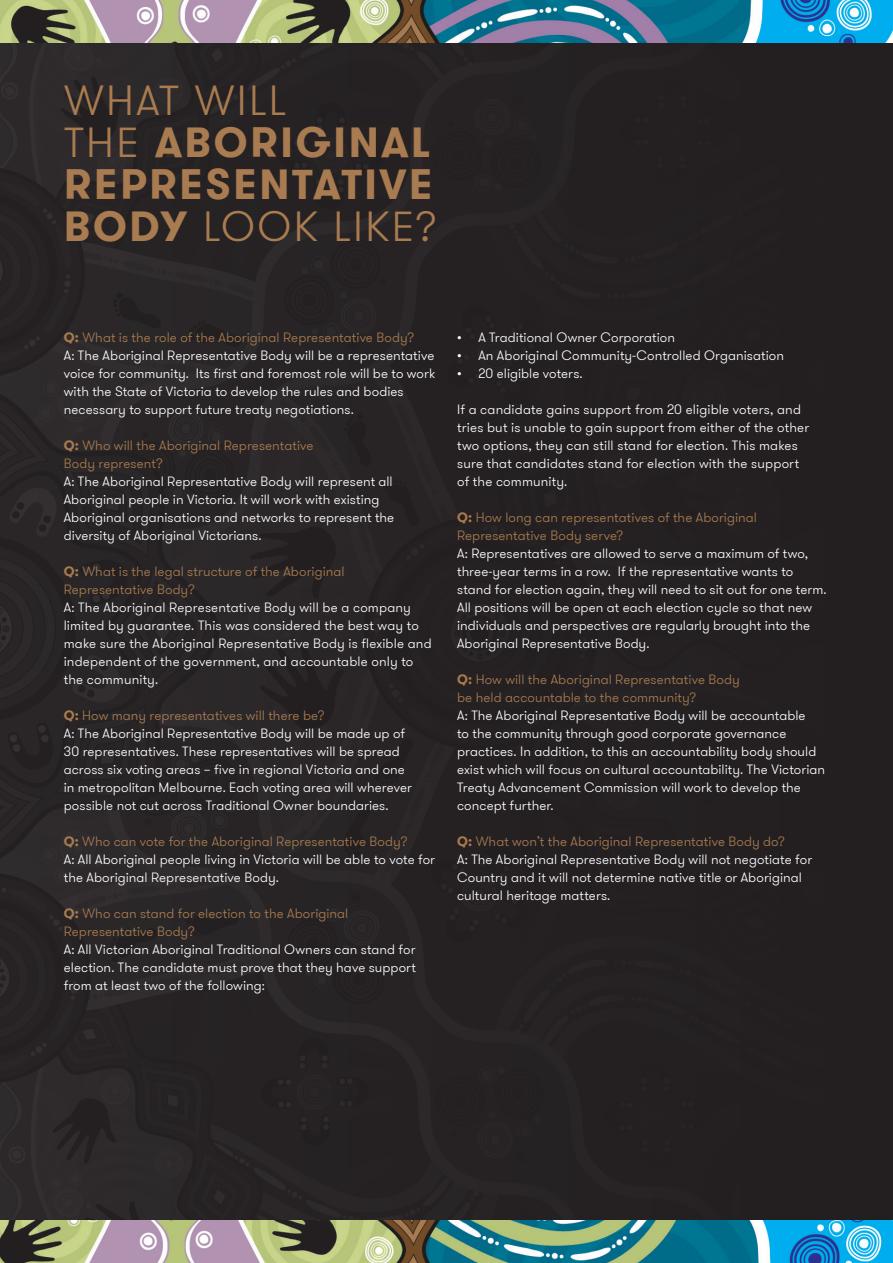
<style>
.page{position:relative;width:893px;height:1263px;background:#fff}
.page>*{position:absolute;margin:0;border:0;box-sizing:border-box;transform-origin:0 0}
.t1{font:700 42px/42px "GT Walsheim";letter-spacing:.06em;color:#a97b50}
.AV_BODY{font:300 13.5px/18px "GT Walsheim";letter-spacing:.005em;color:#fff}
.AV_BODY-2{font:300 13.5px/18px "GT Walsheim";letter-spacing:.005em;color:#a97b50}
.s1{font-weight:300}
.s2{font-weight:700;color:#a97b50}
.s3{color:#a97b50}
.s4{font-weight:700}
</style>
<div class="page">
<img style="left:0;top:43px;width:893px;height:1177px">
<img style="left:0;top:0;width:893px;height:43px">
<img style="left:0;top:1220px;width:893px;height:43px">
<p class="t1" style="left:64px;top:80px;width:374px"><span class="s1">WHAT WILL<br>THE</span> ABORIGINAL<br>REPRESENTATIVE<br>BODY <span class="s1">LOOK LIKE?</span></p>
<p class="AV_BODY" style="left:64px;top:329px;width:373px"><span class="s2">Q:</span> <span class="s3">What is the role of the Aboriginal Representative Body?<br></span>A: The Aboriginal Representative Body will be a representative voice for community. Its first and foremost role will be to work with the State of Victoria to develop the rules and bodies necessary to support future treaty negotiations.</p>
<p class="AV_BODY-2" style="left:64px;top:437px;width:251px"><span class="s4">Q:</span> Who will the Aboriginal Representative<br>Body represent?</p>
<p class="AV_BODY" style="left:64px;top:473px;width:332px">A: The Aboriginal Representative Body will represent all Aboriginal people in Victoria. It will work with existing Aboriginal organisations and networks to represent the diversity of Aboriginal Victorians.</p>
<p class="AV_BODY-2" style="left:64px;top:563px;width:282px"><span class="s4">Q:</span> What is the legal structure of the Aboriginal<br>Representative Body?</p>
<p class="AV_BODY" style="left:64px;top:599px;width:369px">A: The Aboriginal Representative Body will be a company limited by guarantee. This was considered the best way to make sure the Aboriginal Representative Body is flexible and independent of the government, and accountable only to the community.</p>
<p class="AV_BODY-2" style="left:64px;top:707px;width:262px"><span class="s4">Q:</span> How many representatives will there be?</p>
<p class="AV_BODY" style="left:64px;top:725px;width:350px">A: The Aboriginal Representative Body will be made up of 30 representatives. These representatives will be spread across six voting areas – five in regional Victoria and one in metropolitan Melbourne. Each voting area will wherever possible not cut across Traditional Owner boundaries.</p>
<p class="AV_BODY-2" style="left:64px;top:833px;width:345px"><span class="s4">Q:</span> Who can vote for the Aboriginal Representative Body?</p>
<p class="AV_BODY" style="left:64px;top:851px;width:373px">A: All Aboriginal people living in Victoria will be able to vote for the Aboriginal Representative Body.</p>
<p class="AV_BODY-2" style="left:64px;top:905px;width:286px"><span class="s4">Q:</span> Who can stand for election to the Aboriginal<br>Representative Body?</p>
<p class="AV_BODY" style="left:64px;top:941px;width:354px;text-align:justify">A: All Victorian Aboriginal Traditional Owners can stand for election. The candidate must prove that they have support from at least two of the following:</p>
<p class="AV_BODY" style="left:457px;top:329px;width:219px">• A Traditional Owner Corporation</p>
<p class="AV_BODY" style="left:457px;top:347px;width:328px">• An Aboriginal Community-Controlled Organisation</p>
<p class="AV_BODY" style="left:457px;top:365px;width:127px">• 20 eligible voters.</p>
<p class="AV_BODY" style="left:457px;top:401px;width:354px">If a candidate gains support from 20 eligible voters, and tries but is unable to gain support from either of the other two options, they can still stand for election. This makes sure that candidates stand for election with the support of the community.</p>
<p class="AV_BODY-2" style="left:457px;top:509px;width:301px"><span class="s4">Q:</span> How long can representatives of the Aboriginal<br>Representative Body serve?</p>
<p class="AV_BODY" style="left:457px;top:545px;width:371px">A: Representatives are allowed to serve a maximum of two, three-year terms in a row. If the representative wants to stand for election again, they will need to sit out for one term.<br>All positions will be open at each election cycle so that new individuals and perspectives are regularly brought into the Aboriginal Representative Body.</p>
<p class="AV_BODY-2" style="left:457px;top:671px;width:284px"><span class="s4">Q:</span> How will the Aboriginal Representative Body be held accountable to the community?</p>
<p class="AV_BODY" style="left:457px;top:707px;width:369px">A: The Aboriginal Representative Body will be accountable<br>to the community through good corporate governance practices. In addition, to this an accountability body should exist which will focus on cultural accountability. The Victorian Treaty Advancement Commission will work to develop the concept further.</p>
<p class="AV_BODY-2" style="left:457px;top:833px;width:329px"><span class="s4">Q:</span> What won’t the Aboriginal Representative Body do?</p>
<p class="AV_BODY" style="left:457px;top:851px;width:357px">A: The Aboriginal Representative Body will not negotiate for<br>Country and it will not determine native title or Aboriginal cultural heritage matters.</p>
</div>
